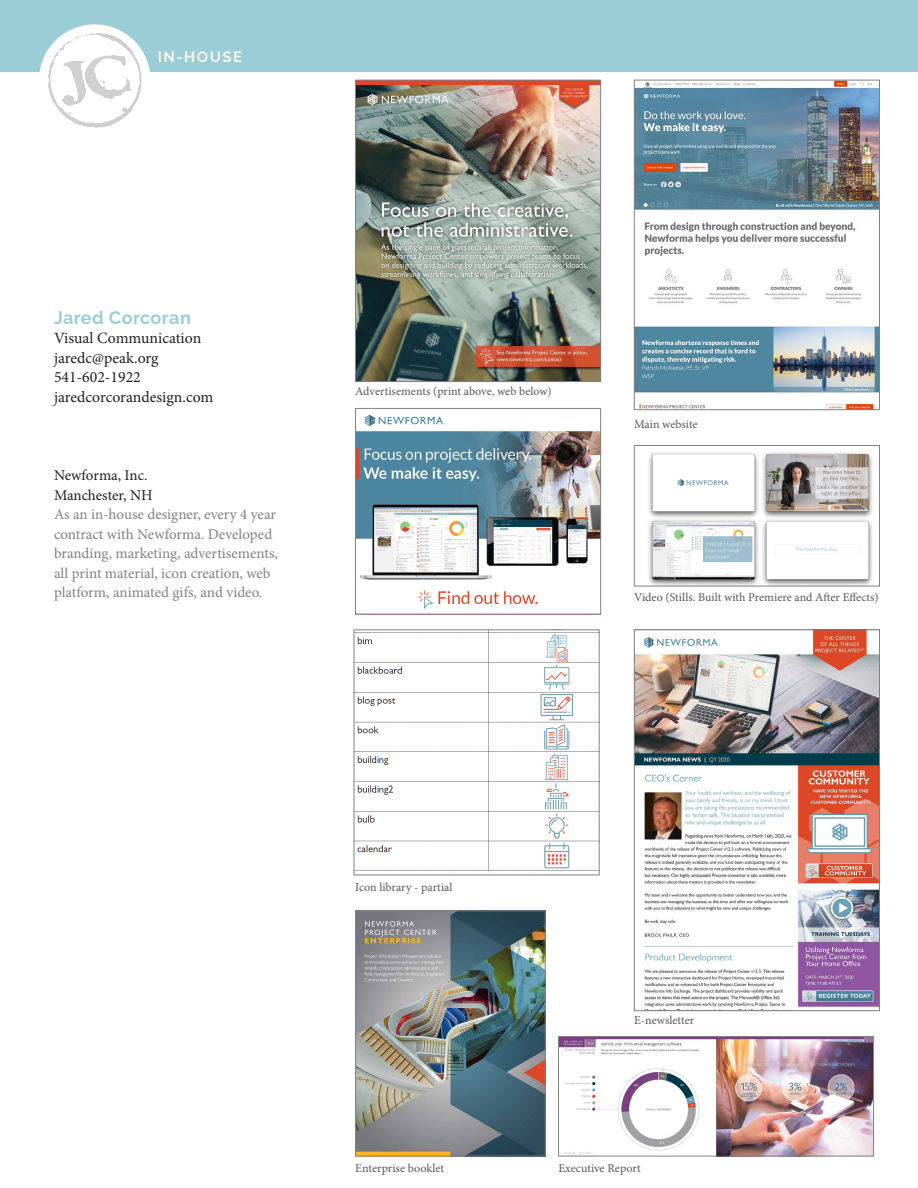
<style>
.page{position:relative;width:918px;height:1188px;background:#fff}
.page>*{position:absolute;margin:0;border:0;box-sizing:border-box;transform-origin:0 0}
.t1{font:700 18px "Raleway";letter-spacing:.025em;color:#9bcdd6}
.t2{font:15.75px/19.5px "Minion Pro";color:#231f20}
.t3{font:15px/19.5px "Minion Pro";color:#808285}
.t4{font:15px "Minion Pro";letter-spacing:-.005em;color:#231f20}
.t5{font:700 15px "Raleway";letter-spacing:.1em;color:#f6f3e7}
.t6{font:12px "Minion Pro";color:#57585a}
</style>
<div class="page">
<div style="left:0;top:0;width:918px;height:71px;background:#9bcdd6"></div>
<div style="left:39px;top:24px;width:112px;height:112px;background:#fff;border-radius:50%"></div>
<svg style="left:48px;top:32px;width:93px;height:96px"></svg>
<img style="left:357px;top:82px;width:242px;height:298px">
<div style="left:355px;top:80px;width:246px;height:302px;border:1px solid #808285"></div>
<img style="left:357px;top:414px;width:242px;height:195px">
<div style="left:355px;top:408px;width:246px;height:206px;border:1px solid #808285"></div>
<img style="left:356px;top:632px;width:241px;height:239px">
<img style="left:357px;top:913px;width:186px;height:241px">
<div style="left:355px;top:911px;width:190px;height:245px;border:1px solid #808285"></div>
<img style="left:560px;top:1038px;width:312px;height:116px">
<div style="left:558px;top:1036px;width:316px;height:120px;border:1px solid #808285"></div>
<img style="left:636px;top:82px;width:242px;height:326px">
<div style="left:634px;top:80px;width:246px;height:330px;border:1px solid #808285"></div>
<div style="left:634px;top:445px;width:246px;height:141px;border:1px solid #808285"></div>
<img style="left:636px;top:632px;width:242px;height:375px">
<div style="left:634px;top:630px;width:246px;height:381px;border:1px solid #808285"></div>
<img style="left:648px;top:452px;width:225px;height:65px">
<img style="left:646px;top:517px;width:229px;height:70px">
<p class="t5" style="left:158px;top:48px;width:86px">IN-HOUSE</p>
<p class="t1" style="left:54px;top:307px;width:138px">Jared Corcoran</p>
<p class="t2" style="left:54px;top:328px;width:161px">Visual Communication jaredc@peak.org<br>541-602-1922 jaredcorcorandesign.com</p>
<p class="t4" style="left:54px;top:466px;width:95px">Newforma, Inc.</p>
<p class="t4" style="left:54px;top:485px;width:100px">Manchester, NH</p>
<p class="t3" style="left:54px;top:505px;width:225px">As an in-house designer, every 4 year contract with Newforma. Developed branding, marketing, advertisements, all print material, icon creation, web platform, animated gifs, and video.</p>
<p class="t6" style="left:355px;top:384px;width:198px">Advertisements (print above, web below)</p>
<p class="t6" style="left:634px;top:416px;width:65px">Main website</p>
<p class="t6" style="left:634px;top:590px;width:246px">Video (Stills. Built with Premiere and After Effects)</p>
<p class="t6" style="left:355px;top:879px;width:99px">Icon library - partial</p>
<p class="t6" style="left:634px;top:1012px;width:62px">E-newsletter</p>
<p class="t6" style="left:355px;top:1160px;width:90px">Enterprise booklet</p>
<p class="t6" style="left:558px;top:1160px;width:84px">Executive Report</p>
</div>
